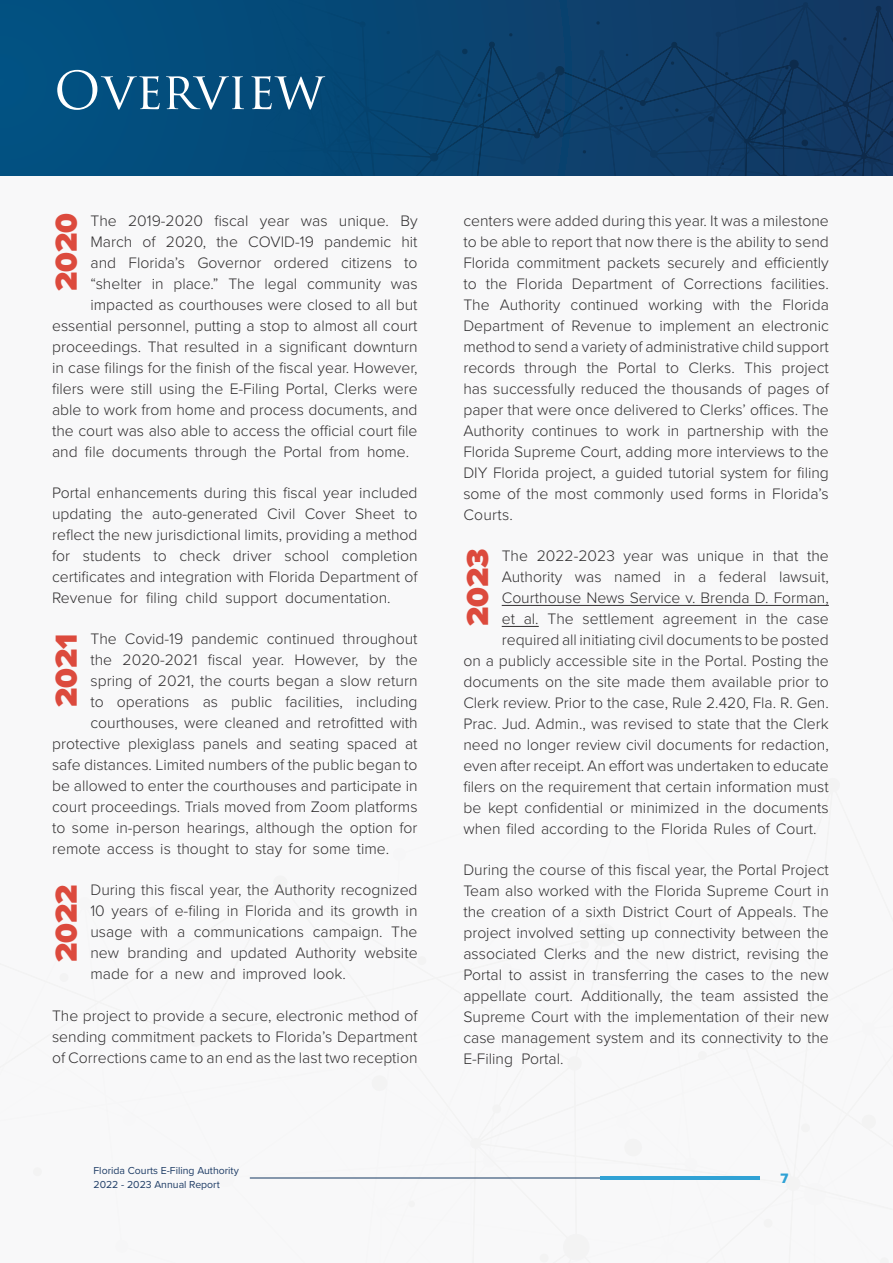
<style>
.page{position:relative;width:893px;height:1263px;background:#f5f5f6}
.page>*{position:absolute;margin:0;border:0;box-sizing:border-box;transform-origin:0 0}
.t1{font:51px "Trajan Pro 3";color:#fff}
.t2{font:900 31.5px "Proxima Nova";color:#dc4a3d}
.Copy{font:300 15.75px/21px "Proxima Nova";color:#312f30;text-align:justify}
.t3{font:14.25px "Proxima Nova Extrabld";color:#30a2d5}
.t4{font:10.5px/13.5px "Proxima Nova";color:#1f3d66}
</style>
<div class="page">
<div style="left:0;top:0;width:893px;height:176px;background:#034e7d"></div>
<svg style="left:305px;top:0;width:588px;height:176px"></svg>
<svg style="left:323px;top:147px;width:5px;height:6px"></svg>
<svg style="left:489px;top:42px;width:6px;height:5px"></svg>
<svg style="left:312px;top:66px;width:22px;height:12px"></svg>
<svg style="left:853px;top:153px;width:23px;height:20px"></svg>
<svg style="left:876px;top:6px;width:5px;height:6px"></svg>
<svg style="left:778px;top:174px;width:11px;height:2px"></svg>
<svg style="left:780px;top:109px;width:6px;height:6px"></svg>
<svg style="left:671px;top:42px;width:6px;height:6px"></svg>
<svg style="left:534px;top:132px;width:6px;height:6px"></svg>
<svg style="left:364px;top:106px;width:5px;height:6px"></svg>
<svg style="left:360px;top:21px;width:5px;height:6px"></svg>
<svg style="left:742px;top:137px;width:12px;height:13px"></svg>
<svg style="left:785px;top:59px;width:14px;height:11px"></svg>
<svg style="left:640px;top:100px;width:6px;height:6px"></svg>
<svg style="left:555px;top:66px;width:9px;height:9px"></svg>
<svg style="left:430px;top:153px;width:8px;height:8px"></svg>
<svg style="left:843px;top:101px;width:5px;height:6px"></svg>
<hr style="left:250px;top:1178px;width:509px;height:1px;background:#143761">
<hr style="left:600px;top:1177px;width:159px;height:3px;background:#30a2d5">
<hr style="left:502px;top:605px;width:327px;height:1px;background:#312f30">
<hr style="left:502px;top:626px;width:37px;height:1px;background:#312f30">
<p class="t1" style="left:54px;top:56px;width:272px">OVERVIEW</p>
<p class="t2" style="left:43px;top:291px;width:80px;rotate:-90deg">2020</p>
<p class="Copy" style="left:90px;top:209px;width:329px">The 2019-2020 fiscal year was unique. By</p>
<p class="Copy" style="left:90px;top:230px;width:329px">March of 2020, the COVID-19 pandemic hit</p>
<p class="Copy" style="left:90px;top:251px;width:329px">and Florida’s Governor ordered citizens to</p>
<p class="Copy" style="left:90px;top:272px;width:329px">“shelter in place.” The legal community was</p>
<p class="Copy" style="left:90px;top:293px;width:329px">impacted as courthouses were closed to all but</p>
<p class="Copy" style="left:52px;top:314px;width:367px">essential personnel, putting a stop to almost all court</p>
<p class="Copy" style="left:52px;top:335px;width:367px">proceedings. That resulted in a significant downturn</p>
<p class="Copy" style="left:52px;top:356px;width:367px">in case filings for the finish of the fiscal year. However,</p>
<p class="Copy" style="left:52px;top:377px;width:367px">filers were still using the E-Filing Portal, Clerks were</p>
<p class="Copy" style="left:52px;top:398px;width:367px">able to work from home and process documents, and</p>
<p class="Copy" style="left:52px;top:419px;width:367px">the court was also able to access the official court file</p>
<p class="Copy" style="left:52px;top:440px;width:359px">and file documents through the Portal from home.</p>
<p class="Copy" style="left:52px;top:481px;width:367px">Portal enhancements during this fiscal year included updating the auto-generated Civil Cover Sheet to reflect the new jurisdictional limits, providing a method for students to check driver school completion certificates and integration with Florida Department of Revenue for filing child support documentation.</p>
<p class="Copy" style="left:90px;top:627px;width:329px">The Covid-19 pandemic continued throughout</p>
<p class="Copy" style="left:90px;top:648px;width:329px">the 2020-2021 fiscal year. However, by the</p>
<p class="Copy" style="left:90px;top:669px;width:329px">spring of 2021, the courts began a slow return</p>
<p class="Copy" style="left:90px;top:690px;width:329px">to operations as public facilities, including</p>
<p class="Copy" style="left:90px;top:711px;width:329px">courthouses, were cleaned and retrofitted with</p>
<p class="Copy" style="left:52px;top:732px;width:367px">protective plexiglass panels and seating spaced at</p>
<p class="Copy" style="left:52px;top:753px;width:367px">safe distances. Limited numbers of the public began to</p>
<p class="Copy" style="left:52px;top:774px;width:367px">be allowed to enter the courthouses and participate in</p>
<p class="Copy" style="left:52px;top:795px;width:367px">court proceedings. Trials moved from Zoom platforms</p>
<p class="Copy" style="left:52px;top:816px;width:367px">to some in-person hearings, although the option for</p>
<p class="Copy" style="left:52px;top:837px;width:339px">remote access is thought to stay for some time.</p>
<p class="Copy" style="left:90px;top:879px;width:329px">During this fiscal year, the Authority recognized 10 years of e-filing in Florida and its growth in usage with a communications campaign. The new branding and updated Authority website made for a new and improved look.</p>
<p class="Copy" style="left:52px;top:1004px;width:367px">The project to provide a secure, electronic method of sending commitment packets to Florida’s Department of Corrections came to an end as the last two reception</p>
<p class="t2" style="left:43px;top:707px;width:75px;rotate:-90deg">2021</p>
<p class="t2" style="left:43px;top:962px;width:79px;rotate:-90deg">2022</p>
<p class="Copy" style="left:463px;top:209px;width:367px">centers were added during this year. It was a milestone to be able to report that now there is the ability to send Florida commitment packets securely and efficiently to the Florida Department of Corrections facilities.<br>The Authority continued working with the Florida Department of Revenue to implement an electronic method to send a variety of administrative child support records through the Portal to Clerks. This project has successfully reduced the thousands of pages of paper that were once delivered to Clerks’ offices. The Authority continues to work in partnership with the Florida Supreme Court, adding more interviews to the DIY Florida project, a guided tutorial system for filing some of the most commonly used forms in Florida’s Courts.</p>
<p class="Copy" style="left:502px;top:544px;width:329px">The 2022-2023 year was unique in that the</p>
<p class="Copy" style="left:502px;top:565px;width:329px">Authority was named in a federal lawsuit,</p>
<p class="Copy" style="left:502px;top:586px;width:329px">Courthouse News Service v. Brenda D. Forman,</p>
<p class="Copy" style="left:502px;top:607px;width:329px">et al. The settlement agreement in the case</p>
<p class="Copy" style="left:502px;top:628px;width:329px">required all initiating civil documents to be posted</p>
<p class="Copy" style="left:463px;top:649px;width:367px">on a publicly accessible site in the Portal. Posting the</p>
<p class="Copy" style="left:463px;top:670px;width:367px">documents on the site made them available prior to</p>
<p class="Copy" style="left:463px;top:691px;width:367px">Clerk review. Prior to the case, Rule 2.420, Fla. R. Gen.</p>
<p class="Copy" style="left:463px;top:712px;width:367px">Prac. Jud. Admin., was revised to state that the Clerk</p>
<p class="Copy" style="left:463px;top:733px;width:367px">need no longer review civil documents for redaction,</p>
<p class="Copy" style="left:463px;top:754px;width:367px">even after receipt. An effort was undertaken to educate</p>
<p class="Copy" style="left:463px;top:775px;width:367px">filers on the requirement that certain information must</p>
<p class="Copy" style="left:463px;top:796px;width:367px">be kept confidential or minimized in the documents</p>
<p class="Copy" style="left:463px;top:817px;width:355px">when filed according to the Florida Rules of Court.</p>
<p class="Copy" style="left:463px;top:858px;width:367px">During the course of this fiscal year, the Portal Project Team also worked with the Florida Supreme Court in the creation of a sixth District Court of Appeals. The project involved setting up connectivity between the associated Clerks and the new district, revising the Portal to assist in transferring the cases to the new appellate court. Additionally, the team assisted the Supreme Court with the implementation of their new case management system and its connectivity to the E-Filing Portal.</p>
<p class="t2" style="left:454px;top:626px;width:79px;rotate:-90deg">2023</p>
<p class="t4" style="left:94px;top:1163px;width:147px">Florida Courts E-Filing Authority<br>2022 - 2023 Annual Report</p>
<p class="t3" style="left:780px;top:1167px;width:9px">7</p>
</div>
